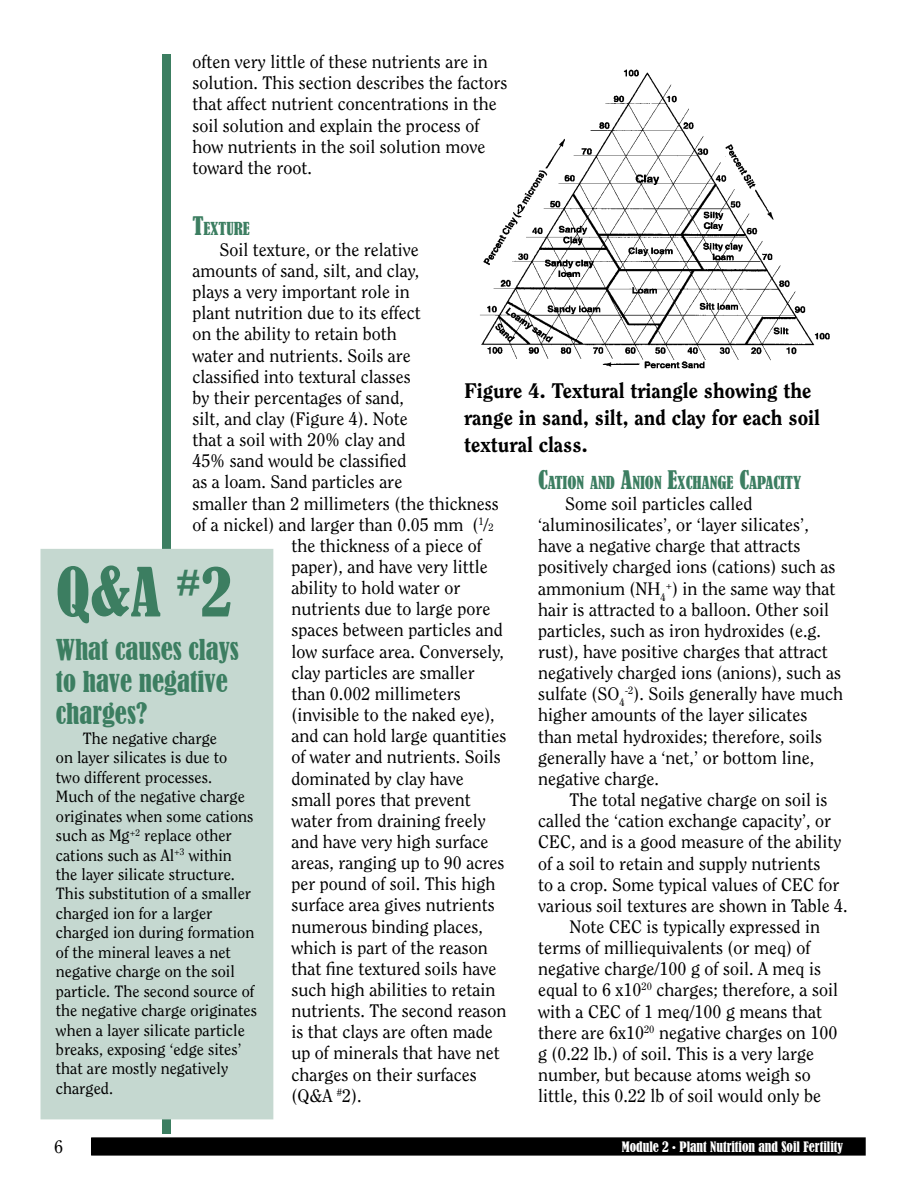
<style>
.page{position:relative;width:918px;height:1188px;background:#fff}
.page>*{position:absolute;margin:0;border:0;box-sizing:border-box;transform-origin:0 0}
.Headline{font:condensed 63px "Bernard";color:#3c7e61}
.Subhead_1{font:condensed 27px/32.4px "Bernard";color:#3c7e61}
.t1{font:800 21px/27px "Clearface";color:#000}
.Body_text{font:18px/21.1px "Clearface";color:#000}
.Subhead_2{font:condensed 16.8px "Bernard";color:#3c7e61}
.Body_text-2{font:16.2px/19.5px "Clearface";color:#000}
.t2{font:condensed 13.5px "Bernard";color:#fff}
.s1{font-size:24px}
.s2{font-size:10.5px}
</style>
<div class="page">
<div style="left:92px;top:1138px;width:773px;height:17px;background:#000"></div>
<div style="left:91px;top:1137px;width:775px;height:19px;border:2px solid #000"></div>
<div style="left:162px;top:54px;width:9px;height:1080px;background:#3c7e61"></div>
<div style="left:41px;top:550px;width:232px;height:569px;background:#c5d8d0"></div>
<div style="left:40px;top:549px;width:233px;height:570px;border:2px solid #c5d8d0"></div>
<img style="left:480px;top:69px;width:350px;height:300px">
<p class="Body_text" style="left:192px;top:51px;width:316px">often very little of these nutrients are in solution. This section describes the factors that affect nutrient concentrations in the soil solution and explain the process of how nutrients in the soil solution move toward the root.</p>
<p class="Subhead_2" style="left:192px;top:218px;width:59px"><span class="s1">T</span>EXTURE</p>
<p class="Body_text" style="left:219px;top:239px;width:201px">Soil texture, or the relative</p>
<p class="Body_text" style="left:192px;top:260px;width:228px">amounts of sand, silt, and clay,</p>
<p class="Body_text" style="left:192px;top:281px;width:219px">plays a very important role in</p>
<p class="Body_text" style="left:192px;top:302px;width:230px">plant nutrition due to its effect</p>
<p class="Body_text" style="left:192px;top:323px;width:206px">on the ability to retain both</p>
<p class="Body_text" style="left:192px;top:344px;width:220px">water and nutrients. Soils are</p>
<p class="Body_text" style="left:192px;top:366px;width:220px">classified into textural classes</p>
<p class="Body_text" style="left:192px;top:387px;width:213px">by their percentages of sand,</p>
<p class="Body_text" style="left:192px;top:408px;width:217px">silt, and clay (Figure 4). Note</p>
<p class="Body_text" style="left:192px;top:429px;width:214px">that a soil with 20% clay and</p>
<p class="Body_text" style="left:192px;top:450px;width:216px">45% sand would be classified</p>
<p class="Body_text" style="left:192px;top:471px;width:211px">as a loam. Sand particles are</p>
<p class="Body_text" style="left:192px;top:492px;width:308px">smaller than 2 millimeters (the thickness</p>
<p class="Body_text" style="left:192px;top:514px;width:303px">of a nickel) and larger than 0.05 mm (<sup>1</sup>/<span class="s2">2</span></p>
<p class="Body_text" style="left:291px;top:535px;width:192px">the thickness of a piece of</p>
<p class="Body_text" style="left:291px;top:556px;width:198px">paper), and have very little</p>
<p class="Body_text" style="left:291px;top:577px;width:170px">ability to hold water or</p>
<p class="Body_text" style="left:291px;top:598px;width:200px">nutrients due to large pore</p>
<p class="Body_text" style="left:291px;top:619px;width:213px">spaces between particles and</p>
<p class="Body_text" style="left:291px;top:640px;width:214px">low surface area. Conversely,</p>
<p class="Body_text" style="left:291px;top:662px;width:185px">clay particles are smaller</p>
<p class="Body_text" style="left:291px;top:683px;width:171px">than 0.002 millimeters</p>
<p class="Body_text" style="left:291px;top:704px;width:205px">(invisible to the naked eye),</p>
<p class="Body_text" style="left:291px;top:725px;width:216px">and can hold large quantities</p>
<p class="Body_text" style="left:291px;top:746px;width:211px">of water and nutrients. Soils</p>
<p class="Body_text" style="left:291px;top:767px;width:174px">dominated by clay have</p>
<p class="Body_text" style="left:291px;top:789px;width:181px">small pores that prevent</p>
<p class="Body_text" style="left:291px;top:810px;width:196px">water from draining freely</p>
<p class="Body_text" style="left:291px;top:831px;width:198px">and have very high surface</p>
<p class="Body_text" style="left:291px;top:852px;width:214px">areas, ranging up to 90 acres</p>
<p class="Body_text" style="left:291px;top:873px;width:206px">per pound of soil. This high</p>
<p class="Body_text" style="left:291px;top:894px;width:205px">surface area gives nutrients</p>
<p class="Body_text" style="left:291px;top:915px;width:193px">numerous binding places,</p>
<p class="Body_text" style="left:291px;top:937px;width:198px">which is part of the reason</p>
<p class="Body_text" style="left:291px;top:958px;width:206px">that fine textured soils have</p>
<p class="Body_text" style="left:291px;top:979px;width:206px">such high abilities to retain</p>
<p class="Body_text" style="left:291px;top:1000px;width:217px">nutrients. The second reason</p>
<p class="Body_text" style="left:291px;top:1021px;width:203px">is that clays are often made</p>
<p class="Body_text" style="left:291px;top:1042px;width:210px">up of minerals that have net</p>
<p class="Body_text" style="left:291px;top:1063px;width:187px">charges on their surfaces</p>
<p class="Body_text" style="left:291px;top:1085px;width:72px">(Q&amp;A <sup>#</sup>2).</p>
<p class="t1" style="left:464px;top:376px;width:357px">Figure 4. Textural triangle showing the range in sand, silt, and clay for each soil textural class.</p>
<p class="Subhead_2" style="left:538px;top:473px;width:265px"><span class="s1">C</span>ATION AND <span class="s1">A</span>NION <span class="s1">E</span>XCHANGE <span class="s1">C</span>APACITY</p>
<p class="Body_text" style="left:538px;top:493px;width:306px;text-indent:27px">Some soil particles called ‘aluminosilicates’, or ‘layer silicates’, have a negative charge that attracts positively charged ions (cations) such as ammonium (NH<sub>4</sub><sup>+</sup>) in the same way that hair is attracted to a balloon. Other soil particles, such as iron hydroxides (e.g. rust), have positive charges that attract negatively charged ions (anions), such as sulfate (SO<sub>4</sub><sup>-2</sup>). Soils generally have much higher amounts of the layer silicates than metal hydroxides; therefore, soils generally have a ‘net,’ or bottom line, negative charge.</p>
<p class="Body_text" style="left:538px;top:789px;width:311px;text-indent:32px">The total negative charge on soil is called the ‘cation exchange capacity’, or CEC, and is a good measure of the ability of a soil to retain and supply nutrients<br>to a crop. Some typical values of CEC for various soil textures are shown in Table 4.</p>
<p class="Body_text" style="left:538px;top:916px;width:301px;text-indent:32px">Note CEC is typically expressed in terms of milliequivalents (or meq) of negative charge/100 g of soil. A meq is equal to 6 x10<sup>20</sup> charges; therefore, a soil with a CEC of 1 meq/100 g means that there are 6x10<sup>20</sup> negative charges on 100 g (0.22 lb.) of soil. This is a very large number, but because atoms weigh so little, this 0.22 lb of soil would only be</p>
<p class="Headline" style="left:56px;top:556px;width:177px">Q&amp;A <sup>#</sup>2</p>
<p class="Subhead_1" style="left:56px;top:633px;width:185px">What causes clays to have negative charges?</p>
<p class="Body_text-2" style="left:56px;top:728px;width:203px;text-indent:27px">The negative charge<br>on layer silicates is due to<br>two different processes.<br>Much of the negative charge originates when some cations such as Mg<sup>+2</sup> replace other cations such as Al<sup>+3</sup> within the layer silicate structure.<br>This substitution of a smaller charged ion for a larger charged ion during formation of the mineral leaves a net negative charge on the soil particle. The second source of the negative charge originates when a layer silicate particle breaks, exposing ‘edge sites’ that are mostly negatively charged.</p>
<p class="Body_text" style="left:54px;top:1136px;width:10px">6</p>
<p class="t2" style="left:622px;top:1139px;width:223px">Module 2 • Plant Nutrition and Soil Fertility</p>
</div>
